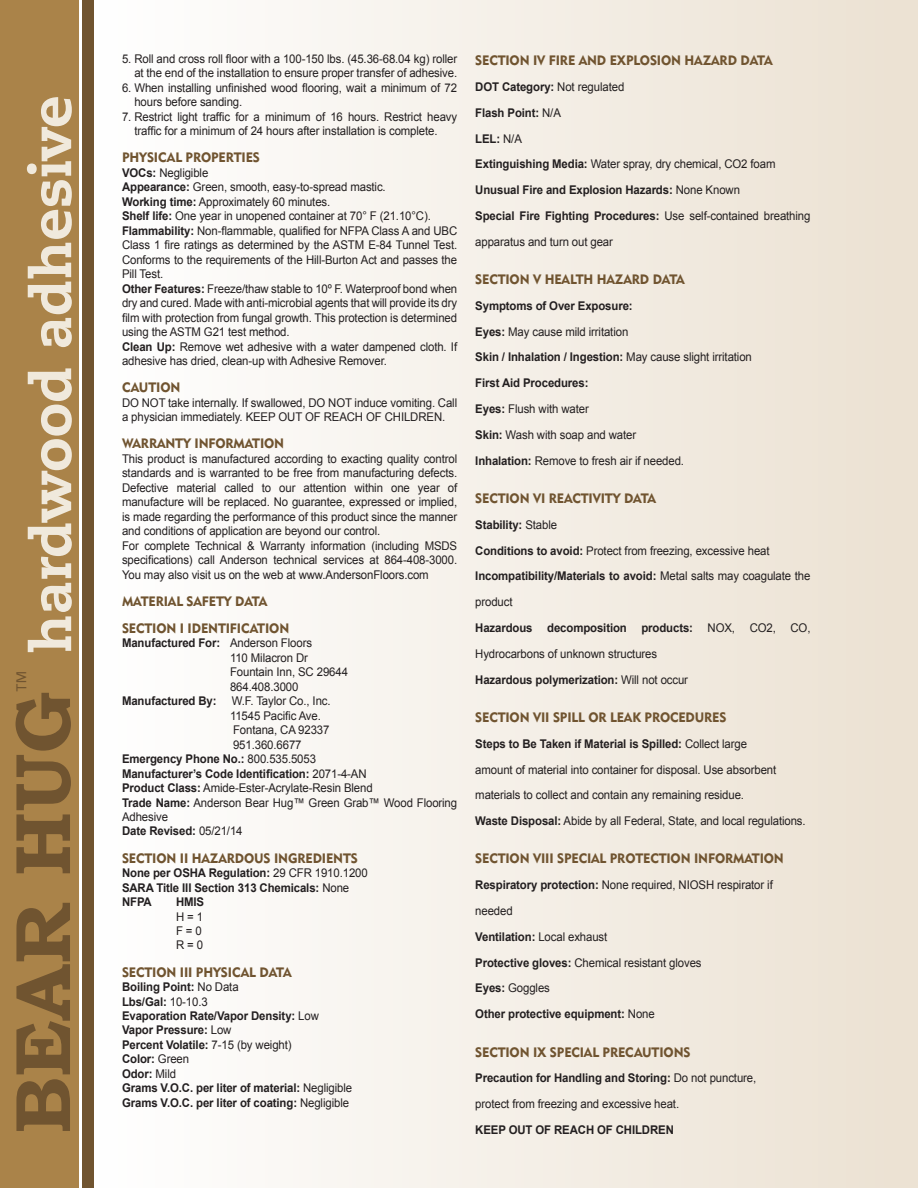
<style>
.page{position:relative;width:918px;height:1188px;background:#fff}
.page>*{position:absolute;margin:0;border:0;box-sizing:border-box;transform-origin:0 0}
.t1{font:700 78.6px "Bookman Old Style";color:#705430}
.t2{font:800 56.55px "Caecilia";color:#f0e9dc}
.t3{font:300 23.1px "Helvetica";color:#705430}
.Descriptive_Head{font:13.5px/27.2px "Geometric 415 BT Black A";letter-spacing:-.01em;color:#705430;scale:.95 1}
.t4{font:12px/14.5px "Arial";letter-spacing:-.01em;color:#231f20;scale:.95 1}
.t5{font:700 12px/25.8px "Arial";letter-spacing:-.01em;color:#231f20;scale:.95 1}
.s1{font-weight:700}
.s2{font-weight:400}
</style>
<div class="page">
<div style="left:0;top:0;width:79px;height:1188px;background:#aa8349"></div>
<div style="left:99px;top:0;width:819px;height:1188px;background:linear-gradient(to right,#fefefe,#ebe1d2)"></div>
<div style="left:82px;top:0;width:12px;height:1188px;background:#705430"></div>
<p class="t2" style="left:16px;top:653px;width:559px;rotate:-90deg">hardwood adhesive</p>
<p class="t3" style="left:6px;top:692px;width:23px;rotate:-90deg">™</p>
<p class="t1" style="left:-4px;top:1134px;width:443px;rotate:-90deg">BEAR HUG</p>
<p class="t4" style="left:122px;top:51px;width:354px;text-align:right">5. Roll and cross roll floor with a 100-150 lbs. (45.36-68.04 kg) roller at the end of the installation to ensure proper transfer of adhesive.</p>
<p class="t4" style="left:134px;top:80px;width:341px;text-indent:-12px">6. When installing unfinished wood flooring, wait a minimum of 72 hours before sanding.</p>
<p class="t4" style="left:134px;top:109px;width:341px;text-indent:-12px">7. Restrict light traffic for a minimum of 16 hours. Restrict heavy traffic for a minimum of 24 hours after installation is complete.</p>
<p class="Descriptive_Head" style="left:122px;top:144px;width:147px">PHYSICAL PROPERTIES</p>
<p class="t4" style="left:122px;top:165px;width:92px"><span class="s1">VOCs:</span> Negligible</p>
<p class="t4" style="left:122px;top:180px;width:279px"><span class="s1">Appearance:</span> Green, smooth, easy-to-spread mastic.</p>
<p class="t4" style="left:122px;top:194px;width:221px"><span class="s1">Working time:</span> Approximately 60 minutes.</p>
<p class="t4" style="left:122px;top:209px;width:327px"><span class="s1">Shelf life:</span> One year in unopened container at 70° F (21.10°C).</p>
<p class="t4" style="left:122px;top:223px;width:354px;text-align:justify"><span class="s1">Flammability:</span> Non-flammable, qualified for NFPA Class A and UBC Class 1 fire ratings as determined by the ASTM E-84 Tunnel Test.<br>Conforms to the requirements of the Hill-Burton Act and passes the Pill Test.</p>
<p class="t4" style="left:122px;top:281px;width:354px;text-align:justify"><span class="s1">Other Features:</span> Freeze/thaw stable to 10º F. Waterproof bond when dry and cured. Made with anti-microbial agents that will provide its dry film with protection from fungal growth. This protection is determined using the ASTM G21 test method.</p>
<p class="t4" style="left:122px;top:339px;width:354px"><span class="s1">Clean Up:</span> Remove wet adhesive with a water dampened cloth. If adhesive has dried, clean-up with Adhesive Remover.</p>
<p class="Descriptive_Head" style="left:122px;top:374px;width:63px">CAUTION</p>
<p class="t4" style="left:122px;top:395px;width:354px">DO NOT take internally. If swallowed, DO NOT induce vomiting. Call a physician immediately. KEEP OUT OF REACH OF CHILDREN.</p>
<p class="Descriptive_Head" style="left:122px;top:430px;width:172px">WARRANTY INFORMATION</p>
<p class="t4" style="left:122px;top:451px;width:354px;text-align:justify">This product is manufactured according to exacting quality control standards and is warranted to be free from manufacturing defects.<br>Defective material called to our attention within one year of manufacture will be replaced. No guarantee, expressed or implied, is made regarding the performance of this product since the manner and conditions of application are beyond our control.</p>
<p class="t4" style="left:122px;top:538px;width:354px;text-align:justify">For complete Technical &amp; Warranty information (including MSDS specifications) call Anderson technical services at 864-408-3000.<br>You may also visit us on the web at www.AndersonFloors.com</p>
<p class="Descriptive_Head" style="left:122px;top:587px;width:178px">MATERIAL SAFETY DATA<br>SECTION I IDENTIFICATION</p>
<p class="t5" style="left:122px;top:630px;width:202px">Manufactured For: <span class="s2">Anderson Floors</span></p>
<p class="t4" style="left:230px;top:650px;width:84px">110 Milacron Dr</p>
<p class="t4" style="left:230px;top:665px;width:126px">Fountain Inn, SC 29644</p>
<p class="t4" style="left:230px;top:679px;width:74px">864.408.3000</p>
<p class="t5" style="left:122px;top:688px;width:101px">Manufactured By:</p>
<p class="t4" style="left:232px;top:694px;width:106px">W.F. Taylor Co., Inc.</p>
<p class="t4" style="left:230px;top:708px;width:97px">11545 Pacific Ave.</p>
<p class="t4" style="left:233px;top:723px;width:103px">Fontana, CA 92337</p>
<p class="t4" style="left:233px;top:737px;width:74px">951.360.6677</p>
<p class="t5" style="left:122px;top:746px;width:206px">Emergency Phone No.: <span class="s2">800.535.5053</span></p>
<p class="t5" style="left:122px;top:761px;width:259px">Manufacturer’s Code Identification: <span class="s2">2071-4-AN</span></p>
<p class="t4" style="left:122px;top:781px;width:265px"><span class="s1">Product Class:</span> Amide-Ester-Acrylate-Resin Blend</p>
<p class="t4" style="left:122px;top:795px;width:354px"><span class="s1">Trade Name:</span> Anderson Bear Hug™ Green Grab™ Wood Flooring<br>Adhesive</p>
<p class="t5" style="left:122px;top:819px;width:128px">Date Revised: <span class="s2">05/21/14</span></p>
<p class="Descriptive_Head" style="left:122px;top:844px;width:250px">SECTION II HAZARDOUS INGREDIENTS</p>
<p class="t5" style="left:122px;top:860px;width:260px">None per OSHA Regulation: <span class="s2">29 CFR 1910.1200</span></p>
<p class="t5" style="left:122px;top:875px;width:241px">SARA Title III Section 313 Chemicals: <span class="s2">None</span></p>
<p class="t5" style="left:122px;top:889px;width:33px">NFPA</p>
<p class="t5" style="left:176px;top:889px;width:31px">HMIS</p>
<p class="t4" style="left:176px;top:909px;width:30px">H = 1</p>
<p class="t4" style="left:176px;top:924px;width:29px">F = 0</p>
<p class="t4" style="left:176px;top:938px;width:30px">R = 0</p>
<p class="Descriptive_Head" style="left:122px;top:958px;width:180px">SECTION III PHYSICAL DATA</p>
<p class="t5" style="left:122px;top:974px;width:124px">Boiling Point: <span class="s2">No Data</span></p>
<p class="t5" style="left:122px;top:989px;width:92px">Lbs/Gal: <span class="s2">10-10.3</span></p>
<p class="t5" style="left:122px;top:1003px;width:209px">Evaporation Rate/Vapor Density: <span class="s2">Low</span></p>
<p class="t5" style="left:122px;top:1018px;width:117px">Vapor Pressure: <span class="s2">Low</span></p>
<p class="t5" style="left:122px;top:1032px;width:180px">Percent Volatile: <span class="s2">7-15 (by weight)</span></p>
<p class="t5" style="left:122px;top:1047px;width:72px">Color: <span class="s2">Green</span></p>
<p class="t5" style="left:122px;top:1061px;width:58px">Odor: <span class="s2">Mild</span></p>
<p class="t5" style="left:122px;top:1076px;width:244px">Grams V.O.C. per liter of material: <span class="s2">Negligible</span></p>
<p class="t5" style="left:122px;top:1090px;width:241px">Grams V.O.C. per liter of coating: <span class="s2">Negligible</span></p>
<p class="Descriptive_Head" style="left:475px;top:47px;width:314px">SECTION IV FIRE AND EXPLOSION HAZARD DATA</p>
<p class="t5" style="left:475px;top:74px;width:158px">DOT Category: <span class="s2">Not regulated</span></p>
<p class="t5" style="left:475px;top:100px;width:92px">Flash Point: <span class="s2">N/A</span></p>
<p class="t5" style="left:475px;top:126px;width:51px">LEL: <span class="s2">N/A</span></p>
<p class="t4" style="left:475px;top:157px;width:318px"><span class="s1">Extinguishing Media:</span> Water spray, dry chemical, CO2 foam</p>
<p class="t5" style="left:475px;top:177px;width:280px">Unusual Fire and Explosion Hazards: <span class="s2">None Known</span></p>
<p class="t4" style="left:475px;top:203px;width:354px;line-height:25.8px"><span class="s1">Special Fire Fighting Procedures:</span> Use self-contained breathing apparatus and turn out gear</p>
<p class="Descriptive_Head" style="left:475px;top:266px;width:222px">SECTION V HEALTH HAZARD DATA</p>
<p class="t5" style="left:475px;top:293px;width:167px">Symptoms of Over Exposure:</p>
<p class="t4" style="left:475px;top:324px;width:163px"><span class="s1">Eyes:</span> May cause mild irritation</p>
<p class="t5" style="left:475px;top:345px;width:293px">Skin / Inhalation / Ingestion: <span class="s2">May cause slight irritation</span></p>
<p class="t5" style="left:475px;top:371px;width:121px">First Aid Procedures:</p>
<p class="t4" style="left:475px;top:402px;width:121px"><span class="s1">Eyes:</span> Flush with water</p>
<p class="t4" style="left:475px;top:427px;width:171px"><span class="s1">Skin:</span> Wash with soap and water</p>
<p class="t4" style="left:475px;top:453px;width:221px"><span class="s1">Inhalation:</span> Remove to fresh air if needed.</p>
<p class="Descriptive_Head" style="left:475px;top:485px;width:192px">SECTION VI REACTIVITY DATA</p>
<p class="t5" style="left:475px;top:512px;width:88px">Stability: <span class="s2">Stable</span></p>
<p class="t4" style="left:475px;top:543px;width:311px"><span class="s1">Conditions to avoid:</span> Protect from freezing, excessive heat</p>
<p class="t5" style="left:475px;top:564px;width:354px">Incompatibility/Materials to avoid: <span class="s2">Metal salts may coagulate the product</span></p>
<p class="t4" style="left:475px;top:615px;width:354px;line-height:25.8px"><span class="s1">Hazardous decomposition products:</span> NOX, CO2, CO,<br>Hydrocarbons of unknown structures</p>
<p class="t5" style="left:475px;top:667px;width:226px">Hazardous polymerization: <span class="s2">Will not occur</span></p>
<p class="Descriptive_Head" style="left:475px;top:703px;width:266px">SECTION VII SPILL OR LEAK PROCEDURES</p>
<p class="t5" style="left:475px;top:731px;width:288px">Steps to Be Taken if Material is Spilled: <span class="s2">Collect large</span></p>
<p class="t4" style="left:475px;top:762px;width:318px">amount of material into container for disposal. Use absorbent</p>
<p class="t4" style="left:475px;top:788px;width:284px">materials to collect and contain any remaining residue.</p>
<p class="t4" style="left:475px;top:814px;width:349px"><span class="s1">Waste Disposal:</span> Abide by all Federal, State, and local regulations.</p>
<p class="Descriptive_Head" style="left:475px;top:845px;width:326px">SECTION VIII SPECIAL PROTECTION INFORMATION</p>
<p class="t4" style="left:475px;top:878px;width:315px"><span class="s1">Respiratory protection:</span> None required, NIOSH respirator if</p>
<p class="t4" style="left:475px;top:904px;width:41px">needed</p>
<p class="t5" style="left:475px;top:924px;width:141px">Ventilation: <span class="s2">Local exhaust</span></p>
<p class="t4" style="left:475px;top:955px;width:240px"><span class="s1">Protective gloves:</span> Chemical resistant gloves</p>
<p class="t4" style="left:475px;top:981px;width:80px"><span class="s1">Eyes:</span> Goggles</p>
<p class="t5" style="left:475px;top:1001px;width:190px">Other protective equipment: <span class="s2">None</span></p>
<p class="Descriptive_Head" style="left:475px;top:1038px;width:228px">SECTION IX SPECIAL PRECAUTIONS</p>
<p class="t5" style="left:475px;top:1066px;width:297px">Precaution for Handling and Storing: <span class="s2">Do not puncture,</span></p>
<p class="t4" style="left:475px;top:1097px;width:216px">protect from freezing and excessive heat.</p>
<p class="t5" style="left:475px;top:1117px;width:211px">KEEP OUT OF REACH OF CHILDREN</p>
</div>
